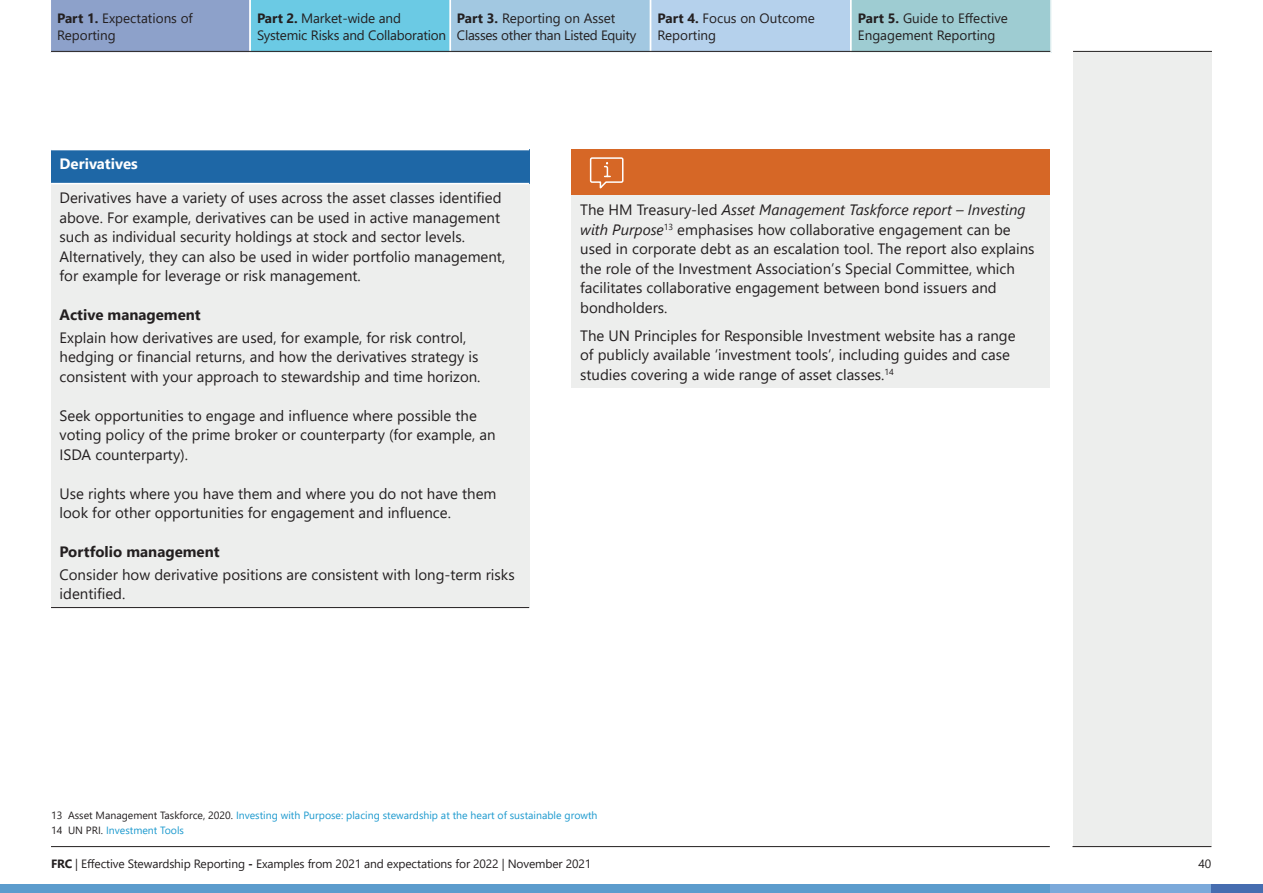
<style>
.page{position:relative;width:1263px;height:893px;background:#fff}
.page>*{position:absolute;margin:0;border:0;box-sizing:border-box;transform-origin:0 0}
.t1{font:15px/19.5px "Segoe UI";color:#231f20}
.t2{font:700 15px "Segoe UI";color:#231f20}
.t3{font:700 15px "Segoe UI";color:#fff}
.t4{font:13.5px/16.5px "Segoe UI";color:#231f20}
.t5{font:13.5px/16.5px "Segoe UI";letter-spacing:-.02em;color:#231f20}
.t6{font:12px "Segoe UI";letter-spacing:-.01em;color:#231f20}
.t7{font:10.5px/15px "Segoe UI";color:#1c99ce}
.s1{font-weight:700}
.s2{font-style:italic}
.s3{color:#231f20}
</style>
<div class="page">
<svg style="left:50px;top:0;width:1002px;height:53px;background:#98c4dc"></svg>
<div style="left:1073px;top:52px;width:139px;height:794px;background:#edeeed"></div>
<hr style="left:51px;top:51px;width:999px;height:1px;background:#231f20">
<hr style="left:1073px;top:51px;width:139px;height:1px;background:#231f20">
<div style="left:0;top:884px;width:1050px;height:9px;background:#5c9ccd"></div>
<div style="left:1050px;top:884px;width:212px;height:9px;background:#7ba9da"></div>
<div style="left:1211px;top:884px;width:52px;height:9px;background:#466db0"></div>
<hr style="left:51px;top:846px;width:999px;height:1px;background:#231f20">
<hr style="left:1072px;top:846px;width:139px;height:1px;background:#231f20">
<div style="left:51px;top:150px;width:478px;height:34px;background:#1e67a6"></div>
<div style="left:51px;top:184px;width:478px;height:424px;background:#edeeed"></div>
<hr style="left:51px;top:183px;width:478px;height:1px;background:#fff">
<hr style="left:51px;top:607px;width:478px;height:1px;background:#231f20">
<div style="left:572px;top:149px;width:478px;height:47px;background:#d66726"></div>
<div style="left:572px;top:196px;width:478px;height:192px;background:#edeeed"></div>
<svg style="left:589px;top:157px;width:35px;height:32px"></svg>
<p class="t4" style="left:57px;top:9px;width:137px"><span class="s1">Part 1.</span> Expectations of<br>Reporting</p>
<p class="t4" style="left:257px;top:9px;width:191px"><span class="s1">Part 2.</span> Market-wide and<br>Systemic Risks and Collaboration</p>
<p class="t5" style="left:457px;top:9px;width:181px"><span class="s1">Part 3.</span> Reporting on Asset<br>Classes other than Listed Equity</p>
<p class="t4" style="left:657px;top:9px;width:159px"><span class="s1">Part 4.</span> Focus on Outcome<br>Reporting</p>
<p class="t4" style="left:858px;top:9px;width:152px"><span class="s1">Part 5.</span> Guide to Effective<br>Engagement Reporting</p>
<p class="t3" style="left:60px;top:150px;width:80px">Derivatives</p>
<p class="t1" style="left:60px;top:187px;width:447px">Derivatives have a variety of uses across the asset classes identified above. For example, derivatives can be used in active management such as individual security holdings at stock and sector levels.<br>Alternatively, they can also be used in wider portfolio management, for example for leverage or risk management.</p>
<p class="t2" style="left:60px;top:301px;width:143px">Active management</p>
<p class="t1" style="left:60px;top:326px;width:422px">Explain how derivatives are used, for example, for risk control, hedging or financial returns, and how the derivatives strategy is consistent with your approach to stewardship and time horizon.</p>
<p class="t1" style="left:60px;top:404px;width:437px">Seek opportunities to engage and influence where possible the voting policy of the prime broker or counterparty (for example, an<br>ISDA counterparty).</p>
<p class="t1" style="left:60px;top:482px;width:438px">Use rights where you have them and where you do not have them look for other opportunities for engagement and influence.</p>
<p class="t2" style="left:60px;top:538px;width:162px">Portfolio management</p>
<p class="t1" style="left:60px;top:563px;width:457px">Consider how derivative positions are consistent with long-term risks identified.</p>
<p class="t1" style="left:580px;top:199px;width:456px">The HM Treasury-led <span class="s2">Asset Management Taskforce report – Investing with Purpose</span><sup>13</sup> emphasises how collaborative engagement can be used in corporate debt as an escalation tool. The report also explains the role of the Investment Association’s Special Committee, which facilitates collaborative engagement between bond issuers and bondholders.</p>
<p class="t1" style="left:580px;top:324px;width:437px">The UN Principles for Responsible Investment website has a range of publicly available ‘investment tools’, including guides and case studies covering a wide range of asset classes.<sup>14</sup></p>
<p class="t7" style="left:51px;top:807px;width:548px"><span class="s3">13 Asset Management Taskforce, 2020.</span> Investing with Purpose: placing stewardship at the heart of sustainable growth<br><span class="s3">14 UN PRI.</span> Investment Tools</p>
<p class="t6" style="left:51px;top:852px;width:542px"><span class="s1">FRC</span> | Effective Stewardship Reporting <span class="s1">-</span> Examples from 2021 and expectations for 2022 | November 2021</p>
<p class="t6" style="left:1198px;top:852px;width:14px">40</p>
</div>
